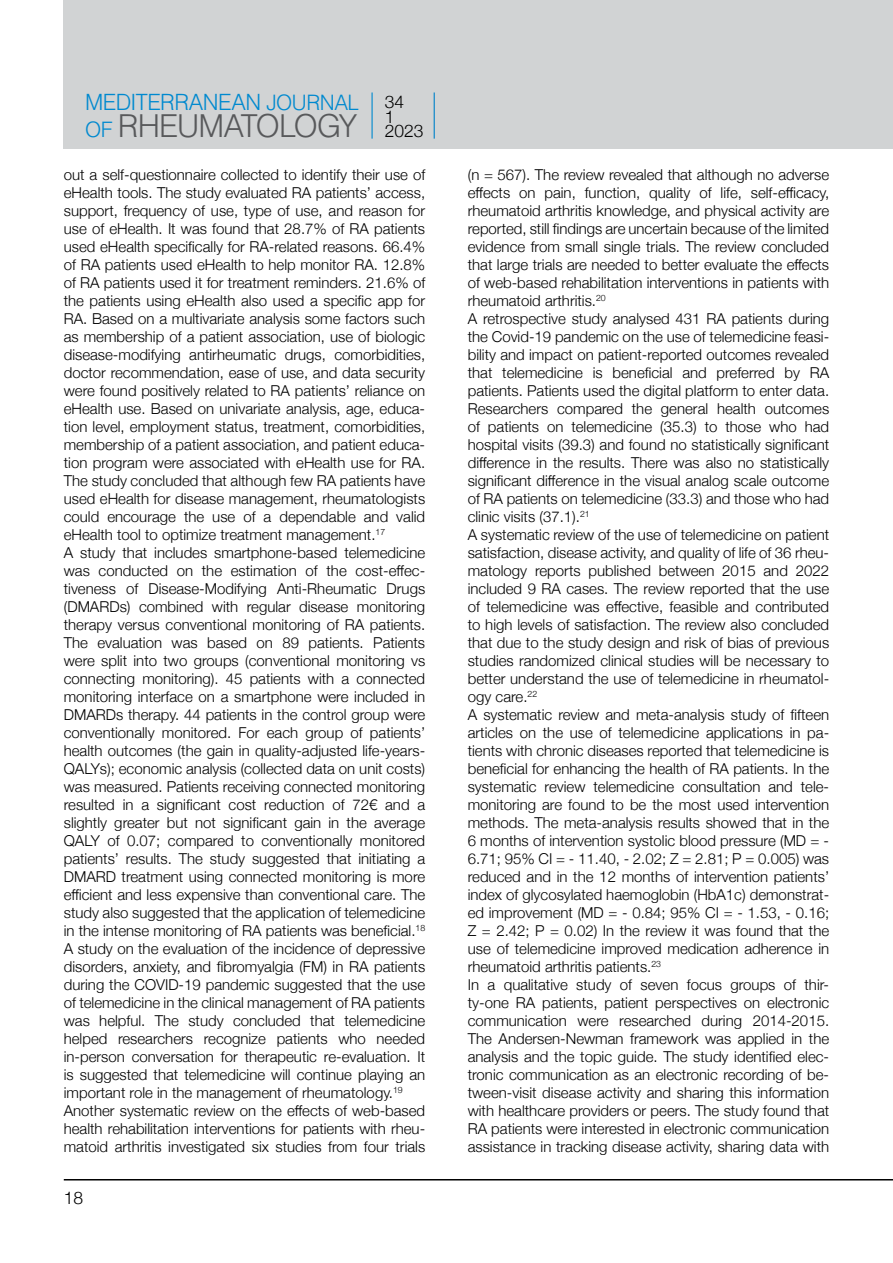
<style>
.page{position:relative;width:893px;height:1263px;background:#fff}
.page>*{position:absolute;margin:0;border:0;box-sizing:border-box;transform-origin:0 0}
.t1{font:31.2px "UB Helvetica Light";letter-spacing:-.025em;color:#58595b}
.t2{font:22.2px "UB Helvetica Light";letter-spacing:-.02em;color:#0089cf}
.t3{font:300 17.4px/15px "Helvetica Neue";color:#000}
.t4{font:300 15px/18px "Helvetica Neue";color:#000}
.s1{font-size:21px}
.s2{font-size:21px;color:#0089cf}
</style>
<div class="page">
<hr style="left:64px;top:1179px;width:829px;height:1px;background:#000">
<div style="left:64px;top:0;width:829px;height:149px;background:#d1d3d4"></div>
<hr style="left:371px;top:92px;width:2px;height:47px;background:#0089cf">
<hr style="left:434px;top:92px;width:1px;height:47px;background:#0081c9">
<h2 class="t2" style="left:85px;top:89px;width:275px">MEDITERRANEAN <span class="s1">JOURNAL</span></h2>
<h1 class="t1" style="left:85px;top:107px;width:273px"><span class="s2">OF</span> RHEUMATOLOGY</h1>
<p class="t3" style="left:385px;top:93px;width:40px">34<br>1<br>2023</p>
<p class="t4" style="left:64px;top:165px;width:363px">out a self-questionnaire collected to identify their use of eHealth tools. The study evaluated RA patients’ access, support, frequency of use, type of use, and reason for use of eHealth. It was found that 28.7% of RA patients used eHealth specifically for RA-related reasons. 66.4% of RA patients used eHealth to help monitor RA. 12.8% of RA patients used it for treatment reminders. 21.6% of the patients using eHealth also used a specific app for RA. Based on a multivariate analysis some factors such as membership of a patient association, use of biologic disease-modifying antirheumatic drugs, comorbidities, doctor recommendation, ease of use, and data security were found positively related to RA patients’ reliance on eHealth use. Based on univariate analysis, age, educa&shy;tion level, employment status, treatment, comorbidities, membership of a patient association, and patient educa&shy;tion program were associated with eHealth use for RA.<br>The study concluded that although few RA patients have used eHealth for disease management, rheumatologists could encourage the use of a dependable and valid eHealth tool to optimize treatment management.<sup>17<br></sup>A study that includes smartphone-based telemedicine was conducted on the estimation of the cost-effec&shy;tiveness of Disease-Modifying Anti-Rheumatic Drugs (DMARDs) combined with regular disease monitoring therapy versus conventional monitoring of RA patients.<br>The evaluation was based on 89 patients. Patients were split into two groups (conventional monitoring vs connecting monitoring). 45 patients with a connected monitoring interface on a smartphone were included in DMARDs therapy. 44 patients in the control group were conventionally monitored. For each group of patients’ health outcomes (the gain in quality-adjusted life-years-QALYs); economic analysis (collected data on unit costs) was measured. Patients receiving connected monitoring resulted in a significant cost reduction of 72€ and a slightly greater but not significant gain in the average QALY of 0.07; compared to conventionally monitored patients’ results. The study suggested that initiating a DMARD treatment using connected monitoring is more efficient and less expensive than conventional care. The study also suggested that the application of telemedicine in the intense monitoring of RA patients was beneficial.<sup>18<br></sup>A study on the evaluation of the incidence of depressive disorders, anxiety, and fibromyalgia (FM) in RA patients during the COVID-19 pandemic suggested that the use of telemedicine in the clinical management of RA patients was helpful. The study concluded that telemedicine helped researchers recognize patients who needed in-person conversation for therapeutic re-evaluation. It is suggested that telemedicine will continue playing an important role in the management of rheumatology.<sup>19<br></sup>Another systematic review on the effects of web-based health rehabilitation interventions for patients with rheu&shy;matoid arthritis investigated six studies from four trials</p>
<p class="t4" style="left:468px;top:165px;width:363px">(n = 567). The review revealed that although no adverse effects on pain, function, quality of life, self-efficacy, rheumatoid arthritis knowledge, and physical activity are reported, still findings are uncertain because of the limited evidence from small single trials. The review concluded that large trials are needed to better evaluate the effects of web-based rehabilitation interventions in patients with rheumatoid arthritis.<sup>20<br></sup>A retrospective study analysed 431 RA patients during the Covid-19 pandemic on the use of telemedicine feasi&shy;bility and impact on patient-reported outcomes revealed that telemedicine is beneficial and preferred by RA patients. Patients used the digital platform to enter data.<br>Researchers compared the general health outcomes of patients on telemedicine (35.3) to those who had hospital visits (39.3) and found no statistically significant difference in the results. There was also no statistically significant difference in the visual analog scale outcome of RA patients on telemedicine (33.3) and those who had clinic visits (37.1).<sup>21<br></sup>A systematic review of the use of telemedicine on patient satisfaction, disease activity, and quality of life of 36 rheu&shy;matology reports published between 2015 and 2022 included 9 RA cases. The review reported that the use of telemedicine was effective, feasible and contributed to high levels of satisfaction. The review also concluded that due to the study design and risk of bias of previous studies randomized clinical studies will be necessary to better understand the use of telemedicine in rheumatol&shy;ogy care.<sup>22<br></sup>A systematic review and meta-analysis study of fifteen articles on the use of telemedicine applications in pa&shy;tients with chronic diseases reported that telemedicine is beneficial for enhancing the health of RA patients. In the systematic review telemedicine consultation and tele&shy;monitoring are found to be the most used intervention methods. The meta-analysis results showed that in the 6 months of intervention systolic blood pressure (MD = - 6.71; 95% CI = - 11.40, - 2.02; Z = 2.81; P = 0.005) was reduced and in the 12 months of intervention patients’ index of glycosylated haemoglobin (HbA1c) demonstrat&shy;ed improvement (MD = - 0.84; 95% CI = - 1.53, - 0.16; Z = 2.42; P = 0.02) In the review it was found that the use of telemedicine improved medication adherence in rheumatoid arthritis patients.<sup>23<br></sup>In a qualitative study of seven focus groups of thir&shy;ty-one RA patients, patient perspectives on electronic communication were researched during 2014-2015.<br>The Andersen-Newman framework was applied in the analysis and the topic guide. The study identified elec&shy;tronic communication as an electronic recording of be&shy;tween-visit disease activity and sharing this information with healthcare providers or peers. The study found that RA patients were interested in electronic communication assistance in tracking disease activity, sharing data with</p>
<p class="t3" style="left:64px;top:1189px;width:21px">18</p>
</div>
